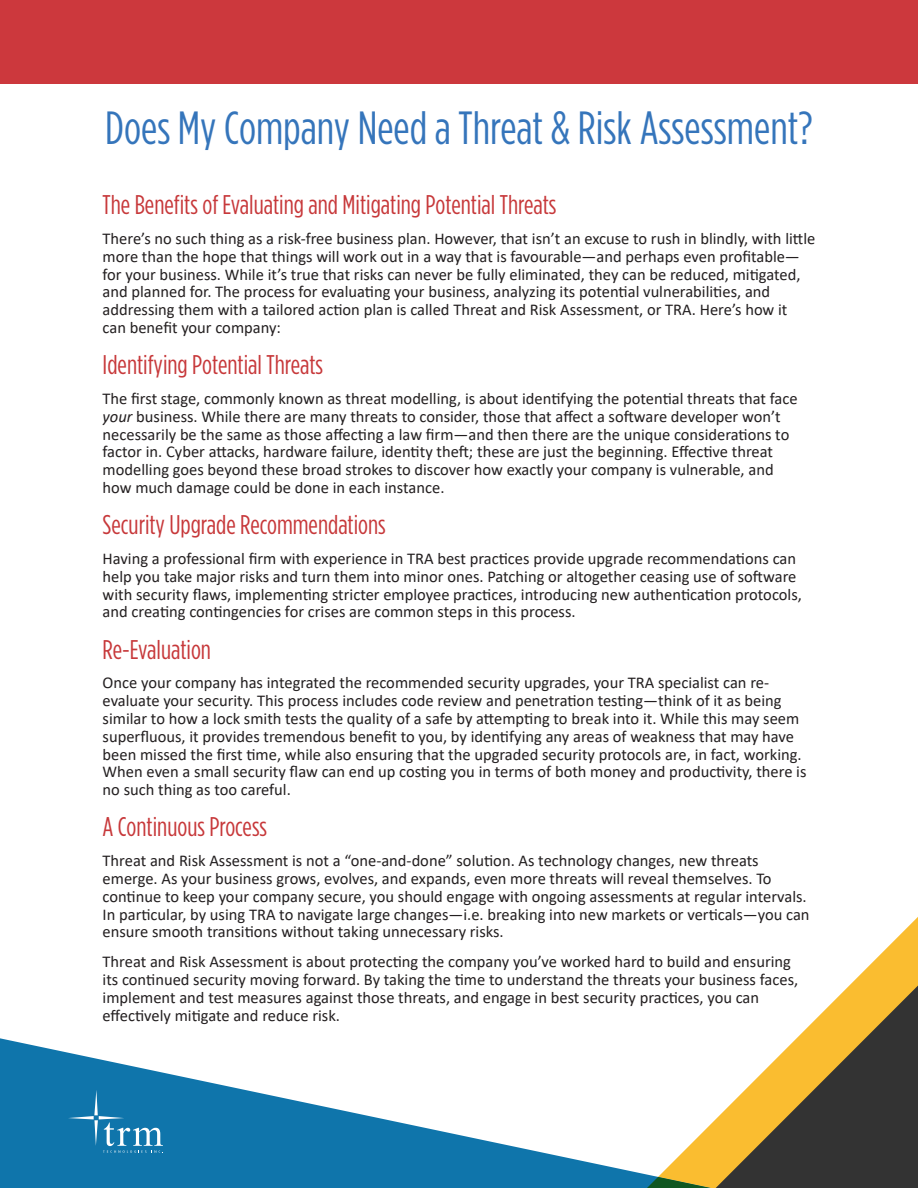
<style>
.page{position:relative;width:918px;height:1188px;background:#fff}
.page>*{position:absolute;margin:0;border:0;box-sizing:border-box;transform-origin:0 0}
.t1{font:46.5px "Gotham Condensed";color:#3575bb}
.t2{font:27px "Gotham Condensed";color:#c7383a}
.t3{font:16.5px/17.9px "Calibri";color:#231f20}
.s1{font-style:italic}
</style>
<div class="page">
<div style="left:0;top:0;width:918px;height:83px;background:#cc383d"></div>
<svg style="left:0;top:1038px;width:647px;height:150px;fill:#0f75ab"></svg>
<svg style="left:849px;top:917px;width:69px;height:69px"></svg>
<svg style="left:647px;top:986px;width:271px;height:202px"></svg>
<svg style="left:68px;top:1090px;width:95px;height:63px;background:#2682b3"></svg>
<p class="t1" style="left:105px;top:103px;width:709px">Does My Company Need a Threat &amp; Risk Assessment?</p>
<p class="t2" style="left:103px;top:190px;width:455px">The Benefits of Evaluating and Mitigating Potential Threats</p>
<p class="t3" style="left:103px;top:229px;width:714px">There’s no such thing as a risk-free business plan. However, that isn’t an excuse to rush in blindly, with little more than the hope that things will work out in a way that is favourable—and perhaps even profitable— for your business. While it’s true that risks can never be fully eliminated, they can be reduced, mitigated, and planned for. The process for evaluating your business, analyzing its potential vulnerabilities, and addressing them with a tailored action plan is called Threat and Risk Assessment, or TRA. Here’s how it<br>can benefit your company:</p>
<p class="t2" style="left:103px;top:350px;width:222px">Identifying Potential Threats</p>
<p class="t3" style="left:103px;top:389px;width:697px">The first stage, commonly known as threat modelling, is about identifying the potential threats that face <span class="s1">your</span> business. While there are many threats to consider, those that affect a software developer won’t necessarily be the same as those affecting a law firm—and then there are the unique considerations to factor in. Cyber attacks, hardware failure, identity theft; these are just the beginning. Effective threat modelling goes beyond these broad strokes to discover how exactly your company is vulnerable, and how much damage could be done in each instance.</p>
<p class="t2" style="left:103px;top:510px;width:285px">Security Upgrade Recommendations</p>
<p class="t3" style="left:103px;top:549px;width:701px">Having a professional firm with experience in TRA best practices provide upgrade recommendations can help you take major risks and turn them into minor ones. Patching or altogether ceasing use of software with security flaws, implementing stricter employee practices, introducing new authentication protocols, and creating contingencies for crises are common steps in this process.</p>
<p class="t2" style="left:103px;top:635px;width:110px">Re-Evaluation</p>
<p class="t3" style="left:103px;top:674px;width:705px">Once your company has integrated the recommended security upgrades, your TRA specialist can re&shy;evaluate your security. This process includes code review and penetration testing—think of it as being similar to how a lock smith tests the quality of a safe by attempting to break into it. While this may seem superfluous, it provides tremendous benefit to you, by identifying any areas of weakness that may have been missed the first time, while also ensuring that the upgraded security protocols are, in fact, working.<br>When even a small security flaw can end up costing you in terms of both money and productivity, there is no such thing as too careful.</p>
<p class="t2" style="left:103px;top:812px;width:166px">A Continuous Process</p>
<p class="t3" style="left:103px;top:851px;width:709px">Threat and Risk Assessment is not a “one-and-done” solution. As technology changes, new threats emerge. As your business grows, evolves, and expands, even more threats will reveal themselves. To continue to keep your company secure, you should engage with ongoing assessments at regular intervals.<br>In particular, by using TRA to navigate large changes—i.e. breaking into new markets or verticals—you can ensure smooth transitions without taking unnecessary risks.</p>
<p class="t3" style="left:103px;top:952px;width:697px">Threat and Risk Assessment is about protecting the company you’ve worked hard to build and ensuring its continued security moving forward. By taking the time to understand the threats your business faces, implement and test measures against those threats, and engage in best security practices, you can effectively mitigate and reduce risk.</p>
</div>
